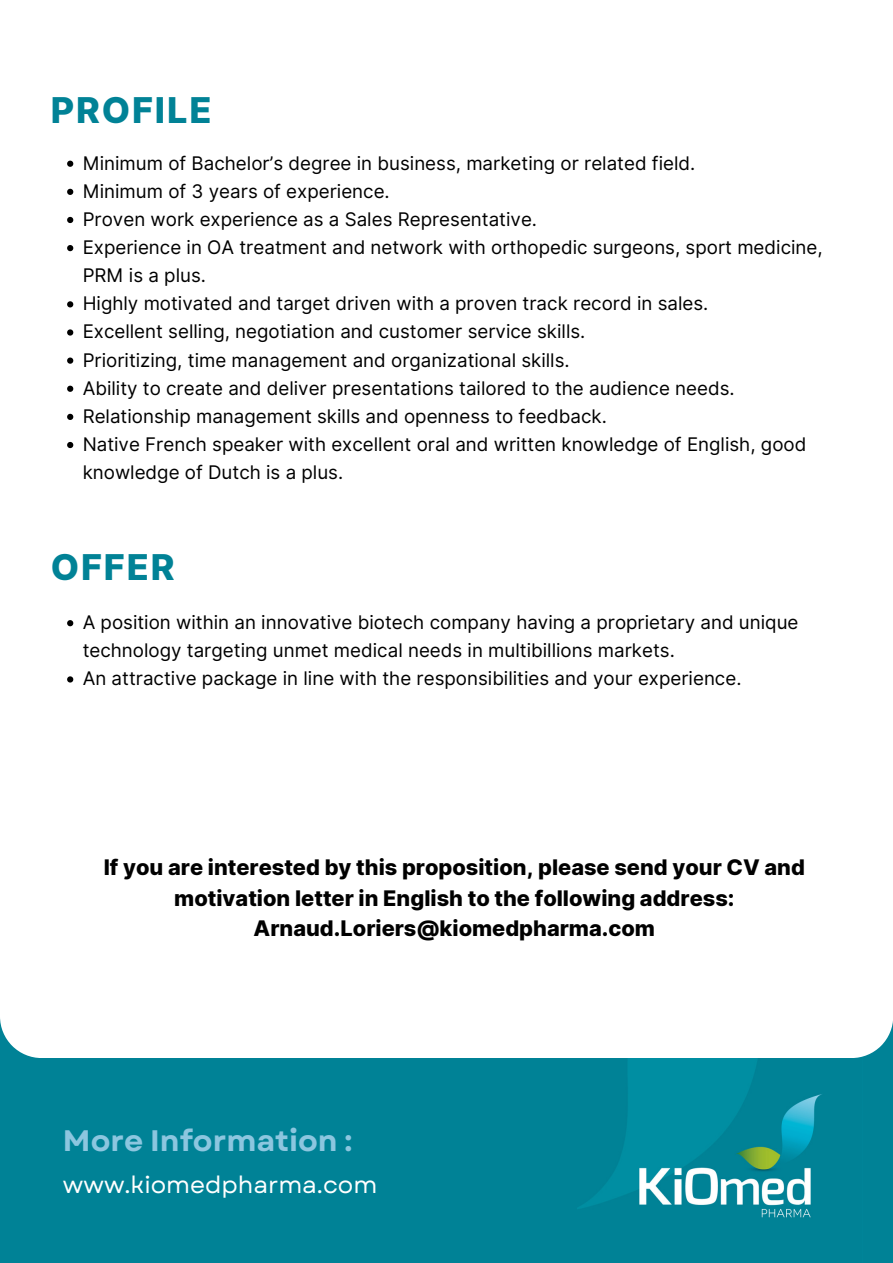
<style>
.page{position:relative;width:893px;height:1263px;background:#008296}
.page>*{position:absolute;margin:0;border:0;box-sizing:border-box;transform-origin:0 0}
.t1{font:800 36px "Inter";letter-spacing:.05em;color:#018296}
.t2{font:700 29.62px "Garet";color:#8cc6df}
.t3{font:23.62px "Garet";color:#fff}
.t4{font:800 21.75px/30.4px "Inter";color:#000;text-align:center}
.t5{font:18.75px/28.1px "Inter";color:#000}
</style>
<div class="page">
<img style="left:577px;top:1057px;width:284px;height:161px">
<div style="left:0;top:0;width:893px;height:1057px;background:#fff"></div>
<div style="left:59px;top:585px;width:8px;height:8px;background:#fff;border-radius:50%"></div>
<div style="left:59px;top:625px;width:8px;height:8px;background:#fff;border-radius:50%"></div>
<div style="left:59px;top:664px;width:8px;height:9px;background:#fff;border-radius:50%"></div>
<svg style="left:67px;top:161px;width:6px;height:6px"></svg>
<svg style="left:67px;top:189px;width:6px;height:6px"></svg>
<svg style="left:67px;top:217px;width:6px;height:6px"></svg>
<svg style="left:67px;top:245px;width:6px;height:6px"></svg>
<svg style="left:67px;top:301px;width:6px;height:6px"></svg>
<svg style="left:67px;top:329px;width:6px;height:7px"></svg>
<svg style="left:67px;top:357px;width:6px;height:7px"></svg>
<svg style="left:67px;top:386px;width:6px;height:6px"></svg>
<svg style="left:67px;top:414px;width:6px;height:6px"></svg>
<svg style="left:67px;top:442px;width:6px;height:6px"></svg>
<svg style="left:67px;top:620px;width:6px;height:6px"></svg>
<svg style="left:67px;top:676px;width:6px;height:6px"></svg>
<p class="t1" style="left:51px;top:88px;width:162px">PROFILE</p>
<p class="t5" style="left:83px;top:149px;width:614px">Minimum of Bachelor’s degree in business, marketing or related field.</p>
<p class="t5" style="left:83px;top:177px;width:309px">Minimum of 3 years of experience.</p>
<p class="t5" style="left:83px;top:205px;width:456px">Proven work experience as a Sales Representative.</p>
<p class="t5" style="left:83px;top:233px;width:741px">Experience in OA treatment and network with orthopedic surgeons, sport medicine,<br>PRM is a plus.</p>
<p class="t5" style="left:83px;top:289px;width:627px">Highly motivated and target driven with a proven track record in sales.</p>
<p class="t5" style="left:83px;top:317px;width:504px">Excellent selling, negotiation and customer service skills.</p>
<p class="t5" style="left:83px;top:346px;width:488px">Prioritizing, time management and organizational skills.</p>
<p class="t5" style="left:83px;top:374px;width:653px">Ability to create and deliver presentations tailored to the audience needs.</p>
<p class="t5" style="left:83px;top:402px;width:526px">Relationship management skills and openness to feedback.</p>
<p class="t5" style="left:83px;top:430px;width:725px">Native French speaker with excellent oral and written knowledge of English, good knowledge of Dutch is a plus.</p>
<p class="t1" style="left:51px;top:545px;width:125px">OFFER</p>
<p class="t5" style="left:83px;top:608px;width:717px">A position within an innovative biotech company having a proprietary and unique technology targeting unmet medical needs in multibillions markets.</p>
<p class="t5" style="left:83px;top:664px;width:660px">An attractive package in line with the responsibilities and your experience.</p>
<p class="t4" style="left:104px;top:852px;width:702px">If you are interested by this proposition, please send your CV and motivation letter in English to the following address:<br>Arnaud.Loriers@kiomedpharma.com</p>
<p class="t2" style="left:63px;top:1119px;width:291px">More Information :</p>
<p class="t3" style="left:63px;top:1167px;width:316px">www.kiomedpharma.com</p>
</div>
